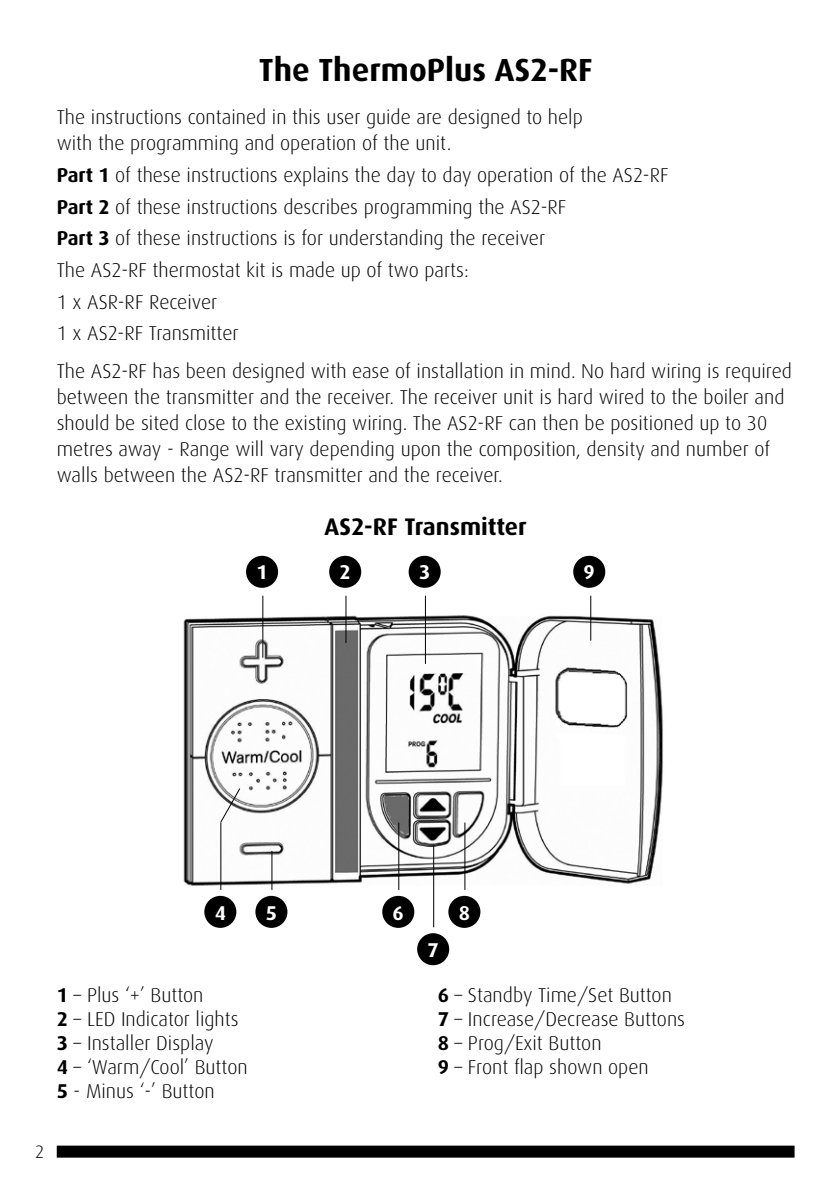
<style>
.page{position:relative;width:840px;height:1191px;background:#fff}
.page>*{position:absolute;margin:0;border:0;box-sizing:border-box;transform-origin:0 0}
.t1{font:700 32px "Dax";color:#000}
.t2{font:700 24px "Dax";color:#000}
.t3{font:300 20px/24px "Dax";color:#000}
.t4{font:700 20px "Dax";color:#fff}
.t5{font:300 18px "Dax";color:#000}
.s1{font-weight:700}
</style>
<div class="page">
<div style="left:57px;top:1145px;width:737px;height:12px;background:#000"></div>
<img style="left:183px;top:601px;width:480px;height:295px">
<hr style="left:262px;top:596px;width:1px;height:61px;background:#000">
<hr style="left:345px;top:596px;width:1px;height:46px;background:#000">
<hr style="left:424px;top:596px;width:1px;height:67px;background:#000">
<hr style="left:590px;top:596px;width:1px;height:44px;background:#000">
<div style="left:246px;top:556px;width:32px;height:32px;background:#000;border-radius:50%"></div>
<div style="left:329px;top:556px;width:32px;height:32px;background:#000;border-radius:50%"></div>
<div style="left:408px;top:556px;width:32px;height:32px;background:#000;border-radius:50%"></div>
<div style="left:573px;top:556px;width:32px;height:32px;background:#000;border-radius:50%"></div>
<div style="left:204px;top:896px;width:32px;height:32px;background:#000;border-radius:50%"></div>
<div style="left:382px;top:896px;width:32px;height:32px;background:#000;border-radius:50%"></div>
<div style="left:448px;top:896px;width:32px;height:32px;background:#000;border-radius:50%"></div>
<div style="left:417px;top:933px;width:32px;height:32px;background:#000;border-radius:50%"></div>
<div style="left:255px;top:896px;width:32px;height:32px;background:#000;border-radius:50%"></div>
<hr style="left:220px;top:823px;width:1px;height:66px;background:#000">
<hr style="left:398px;top:823px;width:1px;height:66px;background:#000">
<hr style="left:464px;top:823px;width:1px;height:66px;background:#000">
<hr style="left:433px;top:845px;width:1px;height:82px;background:#000">
<hr style="left:271px;top:851px;width:1px;height:38px;background:#000">
<svg style="left:219px;top:787px;width:22px;height:36px"></svg>
<h1 class="t1" style="left:259px;top:52px;width:335px">The ThermoPlus AS2-RF</h1>
<p class="t3" style="left:57px;top:105px;width:527px;line-height:26px">The instructions contained in this user guide are designed to help with the programming and operation of the unit.</p>
<p class="t3" style="left:57px;top:159px;width:613px;line-height:31.6px"><span class="s1">Part 1</span> of these instructions explains the day to day operation of the AS2-RF <span class="s1">Part 2</span> of these instructions describes programming the AS2-RF<br><span class="s1">Part 3</span> of these instructions is for understanding the receiver<br>The AS2-RF thermostat kit is made up of two parts:<br>1 x ASR-RF Receiver<br>1 x AS2-RF Transmitter</p>
<p class="t3" style="left:57px;top:358px;width:736px;line-height:26px">The AS2-RF has been designed with ease of installation in mind. No hard wiring is required between the transmitter and the receiver. The receiver unit is hard wired to the boiler and should be sited close to the existing wiring. The AS2-RF can then be positioned up to 30 metres away - Range will vary depending upon the composition, density and number of walls between the AS2-RF transmitter and the receiver.</p>
<p class="t2" style="left:324px;top:512px;width:204px">AS2-RF Transmitter</p>
<p class="t4" style="left:256px;top:561px;width:13px">1</p>
<p class="t4" style="left:339px;top:561px;width:13px">2</p>
<p class="t4" style="left:419px;top:561px;width:13px">3</p>
<p class="t4" style="left:583px;top:561px;width:13px">9</p>
<p class="t4" style="left:214px;top:901px;width:13px">4</p>
<p class="t4" style="left:392px;top:901px;width:13px">6</p>
<p class="t4" style="left:458px;top:901px;width:13px">8</p>
<p class="t4" style="left:427px;top:938px;width:13px">7</p>
<p class="t4" style="left:265px;top:901px;width:13px">5</p>
<p class="t3" style="left:57px;top:983px;width:192px"><span class="s1">1</span> – Plus ‘+’ Button<br><span class="s1">2</span> – LED Indicator lights<br><span class="s1">3</span> – Installer Display<br><span class="s1">4</span> – ‘Warm/Cool’ Button<br><span class="s1">5</span> - Minus ‘-’ Button</p>
<p class="t3" style="left:437px;top:983px;width:249px"><span class="s1">6</span> – Standby Time/Set Button<br><span class="s1">7</span> – Increase/Decrease Buttons<br><span class="s1">8</span> – Prog/Exit Button<br><span class="s1">9</span> – Front flap shown open</p>
<p class="t5" style="left:35px;top:1142px;width:11px">2</p>
</div>
